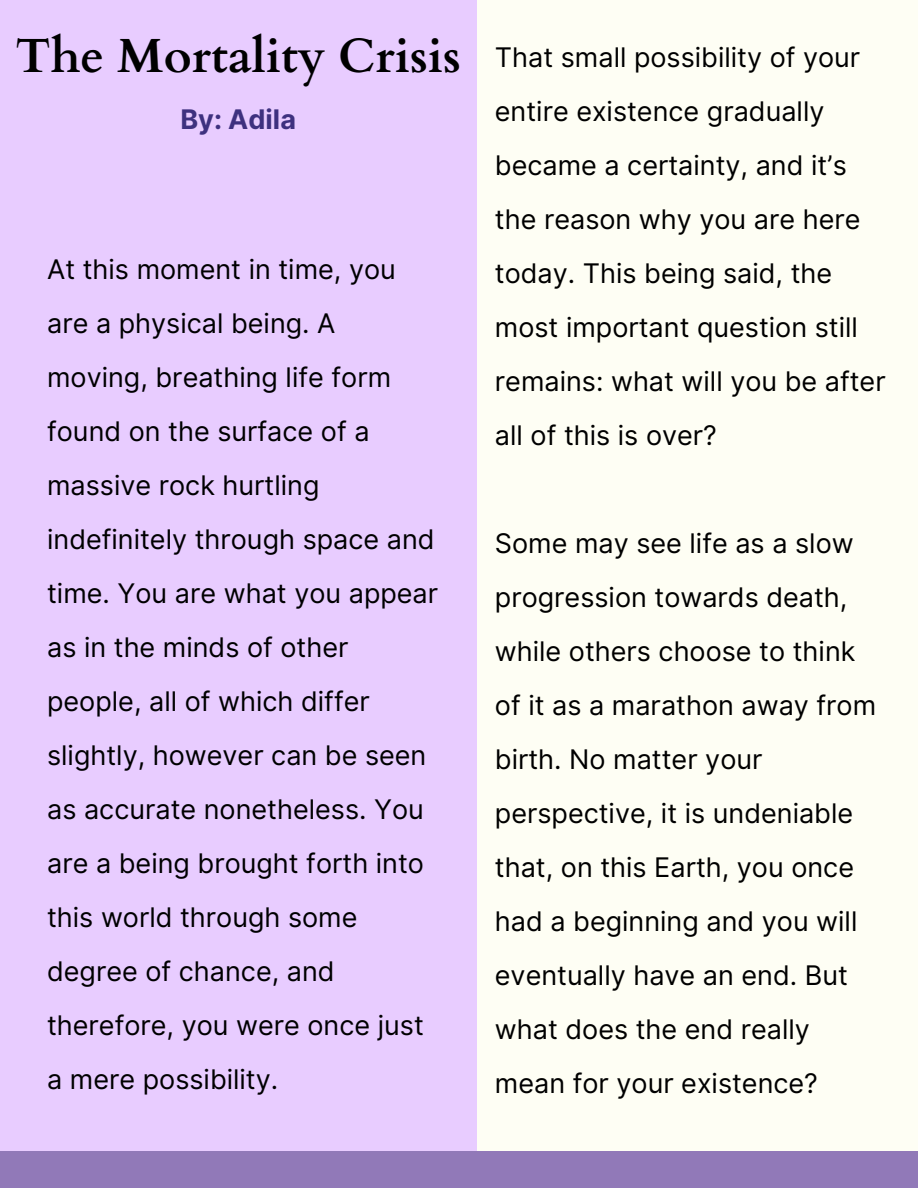
<style>
.page{position:relative;width:918px;height:1188px;background:#fefef4}
.page>*{position:absolute;margin:0;border:0;box-sizing:border-box;transform-origin:0 0}
.t1{font:700 48px "Cardo";color:#000}
.t2{font:27px/54px "Inter";color:#000}
.t3{font:700 27px "Inter";color:#3e317f}
</style>
<div class="page">
<div style="left:0;top:0;width:477px;height:1169px;background:#e8ccff"></div>
<div style="left:0;top:1151px;width:918px;height:37px;background:#9179b8"></div>
<p class="t1" style="left:15px;top:24px;width:447px">The Mortality Crisis</p>
<p class="t3" style="left:180px;top:103px;width:117px">By: Adila</p>
<p class="t2" style="left:47px;top:242px;width:393px">At this moment in time, you are a physical being. A moving, breathing life form found on the surface of a massive rock hurtling indefinitely through space and time. You are what you appear as in the minds of other people, all of which differ slightly, however can be seen as accurate nonetheless. You are a being brought forth into this world through some degree of chance, and therefore, you were once just a mere possibility.</p>
<p class="t2" style="left:495px;top:30px;width:392px">That small possibility of your entire existence gradually became a certainty, and it’s the reason why you are here today. This being said, the most important question still remains: what will you be after all of this is over?</p>
<p class="t2" style="left:495px;top:516px;width:383px">Some may see life as a slow progression towards death, while others choose to think of it as a marathon away from birth. No matter your perspective, it is undeniable that, on this Earth, you once had a beginning and you will eventually have an end. But what does the end really mean for your existence?</p>
</div>
